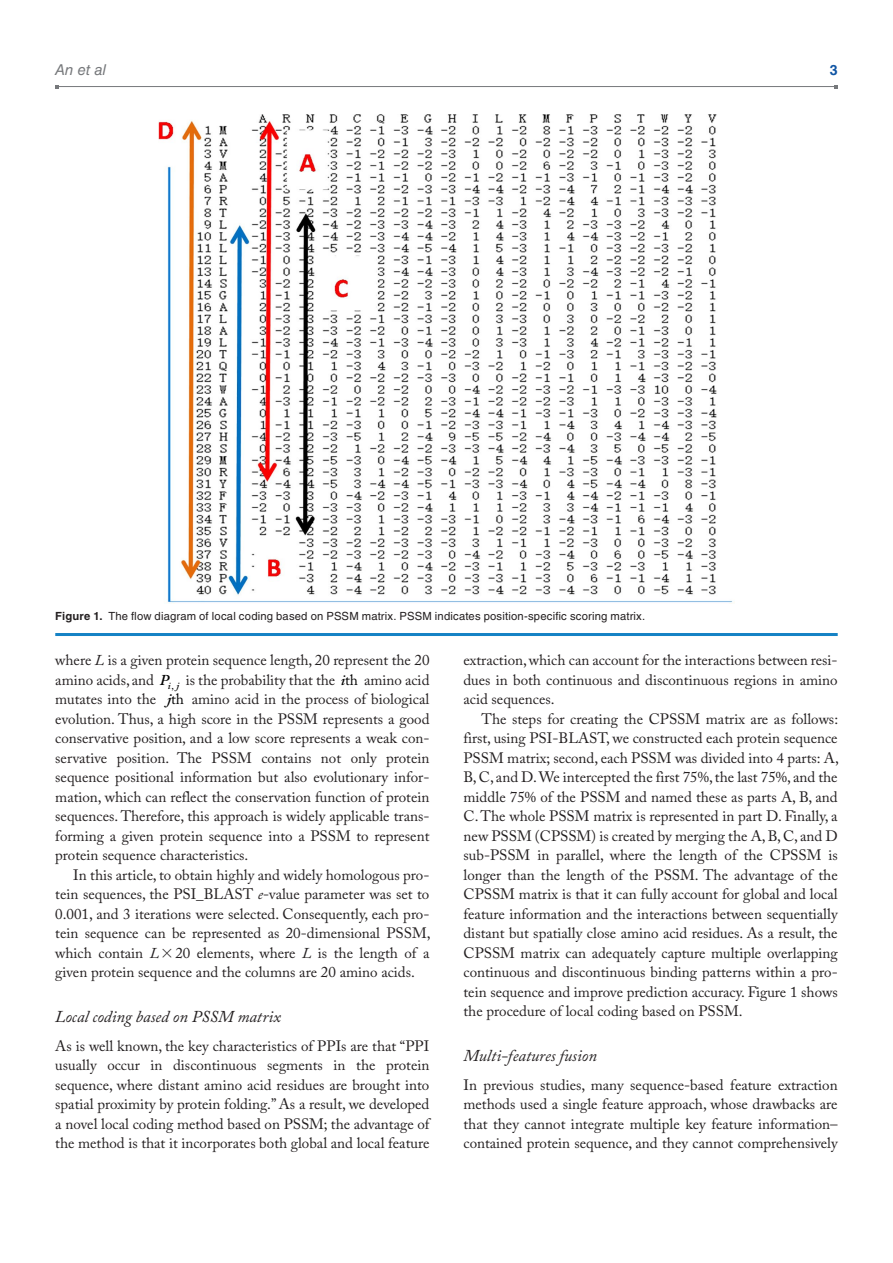
<style>
.page{position:relative;width:893px;height:1263px;background:#fff}
.page>*{position:absolute;margin:0;border:0;box-sizing:border-box;transform-origin:0 0}
.t1{font:italic 16.5px "Adobe Caslon Pro";color:#231f20}
.t2{font:15px/19.5px "Adobe Caslon Pro";color:#231f20;text-align:justify}
.t3{font:italic 15px "Helvetica LT Std";color:#76787b}
.t4{font:700 14.25px "Helvetica LT Std";color:#1055a4}
.t5{font:11.25px "Helvetica LT Std";letter-spacing:.015em;color:#231f20}
.s1{font-weight:700}
.s2{font-style:italic}
.s3{font-weight:600;font-style:italic;color:#000}
.s4{color:#000}
</style>
<div class="page">
<hr style="left:57px;top:86px;width:779px;height:1px;background:#76787b">
<hr style="left:55px;top:633px;width:783px;height:3px;background:#1582c5">
<img style="left:158px;top:115px;width:575px;height:489px">
<p class="t3" style="left:55px;top:61px;width:52px">An et al</p>
<p class="t4" style="left:830px;top:61px;width:9px">3</p>
<p class="t5" style="left:55px;top:610px;width:591px"><span class="s1">Figure 1.</span> The flow diagram of local coding based on PSSM matrix. PSSM indicates position-specific scoring matrix.</p>
<p class="t2" style="left:55px;top:650px;width:376px">where <span class="s2">L</span> is a given protein sequence length, 20 represent the 20 amino acids, and <span class="s3">P</span><sub>i</sub> <sub>j</sub><sub>,</sub> is the probability that the <span class="s3">i</span><span class="s4">th</span> amino acid mutates into the <span class="s3">j</span><span class="s4">th</span> amino acid in the process of biological evolution. Thus, a high score in the PSSM represents a good conservative position, and a low score represents a weak con&shy;servative position. The PSSM contains not only protein sequence positional information but also evolutionary infor&shy;mation, which can reflect the conservation function of protein sequences. Therefore, this approach is widely applicable trans&shy;forming a given protein sequence into a PSSM to represent protein sequence characteristics.</p>
<p class="t2" style="left:55px;top:865px;width:377px;text-indent:18px">In this article, to obtain highly and widely homologous pro&shy;tein sequences, the PSI_BLAST <span class="s2">e</span>-value parameter was set to 0.001, and 3 iterations were selected. Consequently, each pro&shy;tein sequence can be represented as 20-dimensional PSSM, which contain <span class="s2">L</span> 20 elements, where <span class="s2">L</span> is the length of a given protein sequence and the columns are 20 amino acids.</p>
<p class="t1" style="left:55px;top:1007px;width:227px">Local coding based on PSSM matrix</p>
<p class="t2" style="left:55px;top:1036px;width:376px">As is well known, the key characteristics of PPIs are that “PPI usually occur in discontinuous segments in the protein sequence, where distant amino acid residues are brought into spatial proximity by protein folding.” As a result, we developed a novel local coding method based on PSSM; the advantage of the method is that it incorporates both global and local feature</p>
<p class="t2" style="left:463px;top:650px;width:376px">extraction, which can account for the interactions between resi&shy;dues in both continuous and discontinuous regions in amino acid sequences.</p>
<p class="t2" style="left:463px;top:709px;width:377px;text-indent:18px">The steps for creating the CPSSM matrix are as follows: first, using PSI-BLAST, we constructed each protein sequence PSSM matrix; second, each PSSM was divided into 4 parts: A, B, C, and D. We intercepted the first 75%, the last 75%, and the middle 75% of the PSSM and named these as parts A, B, and C. The whole PSSM matrix is represented in part D. Finally, a new PSSM (CPSSM) is created by merging the A, B, C, and D sub-PSSM in parallel, where the length of the CPSSM is longer than the length of the PSSM. The advantage of the CPSSM matrix is that it can fully account for global and local feature information and the interactions between sequentially distant but spatially close amino acid residues. As a result, the CPSSM matrix can adequately capture multiple overlapping continuous and discontinuous binding patterns within a pro&shy;tein sequence and improve prediction accuracy. Figure 1 shows the procedure of local coding based on PSSM.</p>
<p class="t1" style="left:463px;top:1046px;width:135px">Multi-features fusion</p>
<p class="t2" style="left:463px;top:1075px;width:376px">In previous studies, many sequence-based feature extraction methods used a single feature approach, whose drawbacks are that they cannot integrate multiple key feature information– contained protein sequence, and they cannot comprehensively</p>
</div>
